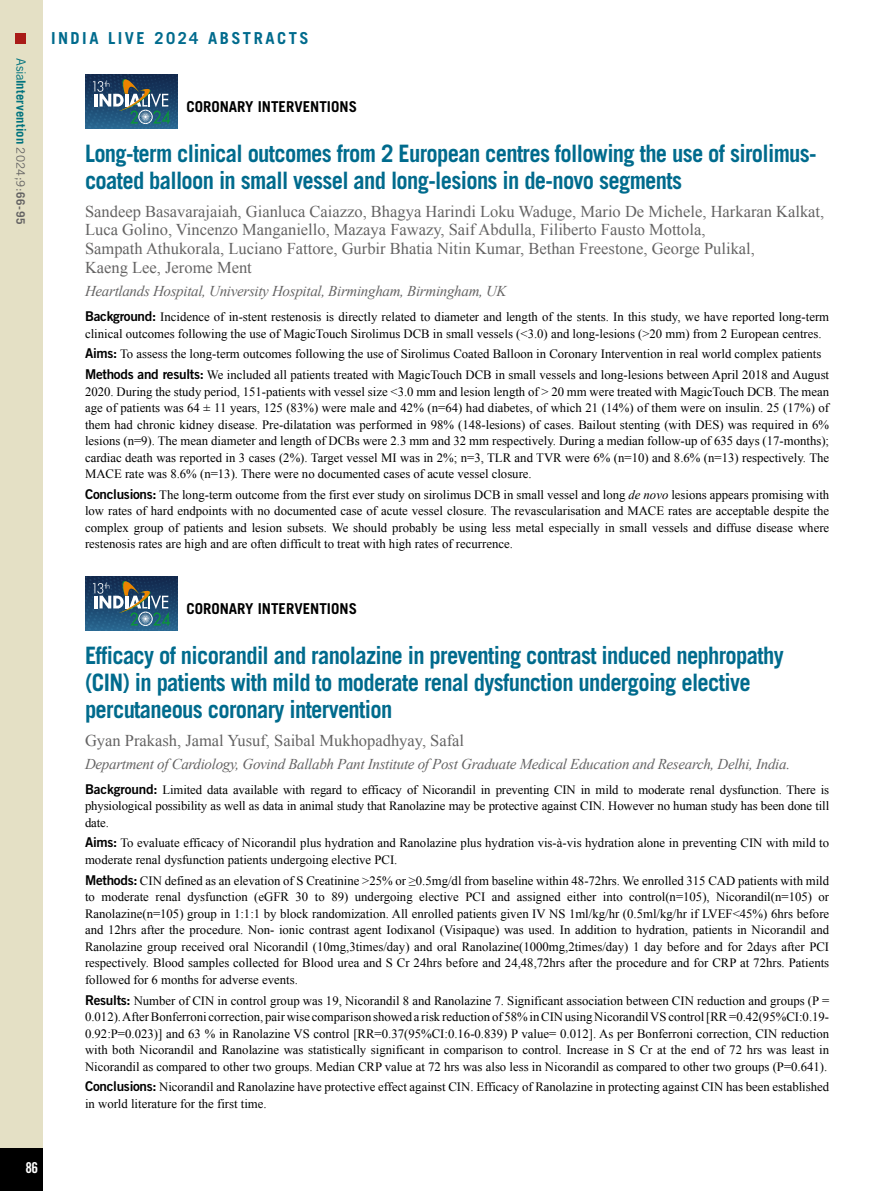
<style>
.page{position:relative;width:893px;height:1191px;background:#fff}
.page>*{position:absolute;margin:0;border:0;box-sizing:border-box;transform-origin:0 0}
.t1{font:700 24px/27px "Trade Gothic LT Std";letter-spacing:-.03em;color:#006b8d;scale:.94 1}
.t2{font:16.5px/18.8px "Times New Roman";color:#646363}
.t3{font:700 16.5px "Trade Gothic LT Std";letter-spacing:.15em;color:#006b8d}
.t4{font:italic 15px "Times New Roman";letter-spacing:-.02em;color:#646363}
.t5{font:700 15px "Trade Gothic LT Std";color:#000}
.t6{font:15px "Trade Gothic LT Std Bd Cn 20";color:#fff}
.t7{font:12.75px/16.5px "Times New Roman";color:#000;text-align:justify}
.t8{font:700 12.75px "Trade Gothic LT Std";letter-spacing:.005em;color:#00737e}
.s1{font-weight:400}
.s2{font-weight:400;font-size:11.7px;color:#646363}
.s3{font-size:11.7px;color:#646363}
.s4{font-family:"Trade Gothic LT Std Bd 2";font-size:13.5px}
.s5{font-style:italic}
</style>
<div class="page">
<div style="left:0;top:0;width:43px;height:1191px;background:#e4e0c5"></div>
<div style="left:0;top:1148px;width:43px;height:43px;background:#000"></div>
<div style="left:16px;top:34px;width:10px;height:10px;background:#a91b18"></div>
<svg style="left:85px;top:577px;width:93px;height:54px;background:#3e617a"></svg>
<svg style="left:85px;top:75px;width:93px;height:54px;background:#3e617a"></svg>
<p class="t8" style="left:29px;top:58px;width:167px;rotate:90deg"><span class="s1">Asia</span>Intervention <span class="s2">2024;9:</span><span class="s3">66-95</span></p>
<p class="t3" style="left:51px;top:28px;width:259px">INDIA LIVE 2024 ABSTRACTS</p>
<p class="t5" style="left:186px;top:97px;width:172px">CORONARY INTERVENTIONS</p>
<h1 class="t1" style="left:85px;top:140px;width:780px">Long-term clinical outcomes from 2 European centres following the use of sirolimus&shy;coated balloon in small vessel and long-lesions in de-novo segments</h1>
<p class="t2" style="left:85px;top:201px;width:741px">Sandeep Basavarajaiah, Gianluca Caiazzo, Bhagya Harindi Loku Waduge, Mario De Michele, Harkaran Kalkat, Luca Golino, Vincenzo Manganiello, Mazaya Fawazy, Saif Abdulla, Filiberto Fausto Mottola,<br>Sampath Athukorala, Luciano Fattore, Gurbir Bhatia Nitin Kumar, Bethan Freestone, George Pulikal,<br>Kaeng Lee, Jerome Ment</p>
<p class="t4" style="left:85px;top:281px;width:423px">Heartlands Hospital, University Hospital, Birmingham, Birmingham, UK</p>
<p class="t7" style="left:85px;top:308px;width:746px"><span class="s4">Background:</span> Incidence of in-stent restenosis is directly related to diameter and length of the stents. In this study, we have reported long-term clinical outcomes following the use of MagicTouch Sirolimus DCB in small vessels (&lt;3.0) and long-lesions (&gt;20 mm) from 2 European centres.</p>
<p class="t7" style="left:85px;top:343px;width:746px;line-height:20.7px"><span class="s4">Aims:</span> To assess the long-term outcomes following the use of Sirolimus Coated Balloon in Coronary Intervention in real world complex patients<br><span class="s4">Methods and results:</span> We included all patients treated with MagicTouch DCB in small vessels and long-lesions between April 2018 and August</p>
<p class="t7" style="left:85px;top:383px;width:746px">2020. During the study period, 151-patients with vessel size &lt;3.0 mm and lesion length of &gt; 20 mm were treated with MagicTouch DCB. The mean age of patients was 64 ± 11 years, 125 (83%) were male and 42% (n=64) had diabetes, of which 21 (14%) of them were on insulin. 25 (17%) of them had chronic kidney disease. Pre-dilatation was performed in 98% (148-lesions) of cases. Bailout stenting (with DES) was required in 6% lesions (n=9). The mean diameter and length of DCBs were 2.3 mm and 32 mm respectively. During a median follow-up of 635 days (17-months); cardiac death was reported in 3 cases (2%). Target vessel MI was in 2%; n=3, TLR and TVR were 6% (n=10) and 8.6% (n=13) respectively. The MACE rate was 8.6% (n=13). There were no documented cases of acute vessel closure.</p>
<p class="t7" style="left:85px;top:486px;width:746px"><span class="s4">Conclusions:</span> The long-term outcome from the first ever study on sirolimus DCB in small vessel and long <span class="s5">de novo</span> lesions appears promising with low rates of hard endpoints with no documented case of acute vessel closure. The revascularisation and MACE rates are acceptable despite the complex group of patients and lesion subsets. We should probably be using less metal especially in small vessels and diffuse disease where restenosis rates are high and are often difficult to treat with high rates of recurrence.</p>
<p class="t5" style="left:186px;top:599px;width:172px">CORONARY INTERVENTIONS</p>
<h1 class="t1" style="left:85px;top:642px;width:745px">Efficacy of nicorandil and ranolazine in preventing contrast induced nephropathy (CIN) in patients with mild to moderate renal dysfunction undergoing elective percutaneous coronary intervention</h1>
<p class="t2" style="left:85px;top:730px;width:381px">Gyan Prakash, Jamal Yusuf, Saibal Mukhopadhyay, Safal</p>
<p class="t4" style="left:85px;top:753px;width:707px">Department of Cardiology, Govind Ballabh Pant Institute of Post Graduate Medical Education and Research, Delhi, India.</p>
<p class="t7" style="left:85px;top:781px;width:746px"><span class="s4">Background:</span> Limited data available with regard to efficacy of Nicorandil in preventing CIN in mild to moderate renal dysfunction. There is physiological possibility as well as data in animal study that Ranolazine may be protective against CIN. However no human study has been done till date.</p>
<p class="t7" style="left:85px;top:834px;width:746px"><span class="s4">Aims:</span> To evaluate efficacy of Nicorandil plus hydration and Ranolazine plus hydration vis-à-vis hydration alone in preventing CIN with mild to moderate renal dysfunction patients undergoing elective PCI.</p>
<p class="t7" style="left:85px;top:872px;width:746px"><span class="s4">Methods:</span> CIN defined as an elevation of S Creatinine &gt;25% or ≥0.5mg/dl from baseline within 48-72hrs. We enrolled 315 CAD patients with mild to moderate renal dysfunction (eGFR 30 to 89) undergoing elective PCI and assigned either into control(n=105), Nicorandil(n=105) or Ranolazine(n=105) group in 1:1:1 by block randomization. All enrolled patients given IV NS 1ml/kg/hr (0.5ml/kg/hr if LVEF&lt;45%) 6hrs before and 12hrs after the procedure. Non- ionic contrast agent Iodixanol (Visipaque) was used. In addition to hydration, patients in Nicorandil and Ranolazine group received oral Nicorandil (10mg,3times/day) and oral Ranolazine(1000mg,2times/day) 1 day before and for 2days after PCI respectively. Blood samples collected for Blood urea and S Cr 24hrs before and 24,48,72hrs after the procedure and for CRP at 72hrs. Patients followed for 6 months for adverse events.</p>
<p class="t7" style="left:85px;top:991px;width:746px"><span class="s4">Results:</span> Number of CIN in control group was 19, Nicorandil 8 and Ranolazine 7. Significant association between CIN reduction and groups (P = 0.012). After Bonferroni correction, pair wise comparison showed a risk reduction of 58% in CIN using Nicorandil VS control [RR =0.42(95%CI:0.19- 0.92:P=0.023)] and 63 % in Ranolazine VS control [RR=0.37(95%CI:0.16-0.839) P value= 0.012]. As per Bonferroni correction, CIN reduction with both Nicorandil and Ranolazine was statistically significant in comparison to control. Increase in S Cr at the end of 72 hrs was least in Nicorandil as compared to other two groups. Median CRP value at 72 hrs was also less in Nicorandil as compared to other two groups (P=0.641).</p>
<p class="t7" style="left:85px;top:1078px;width:746px"><span class="s4">Conclusions:</span> Nicorandil and Ranolazine have protective effect against CIN. Efficacy of Ranolazine in protecting against CIN has been established in world literature for the first time.</p>
<p class="t6" style="left:25px;top:1158px;width:14px">86</p>
</div>
